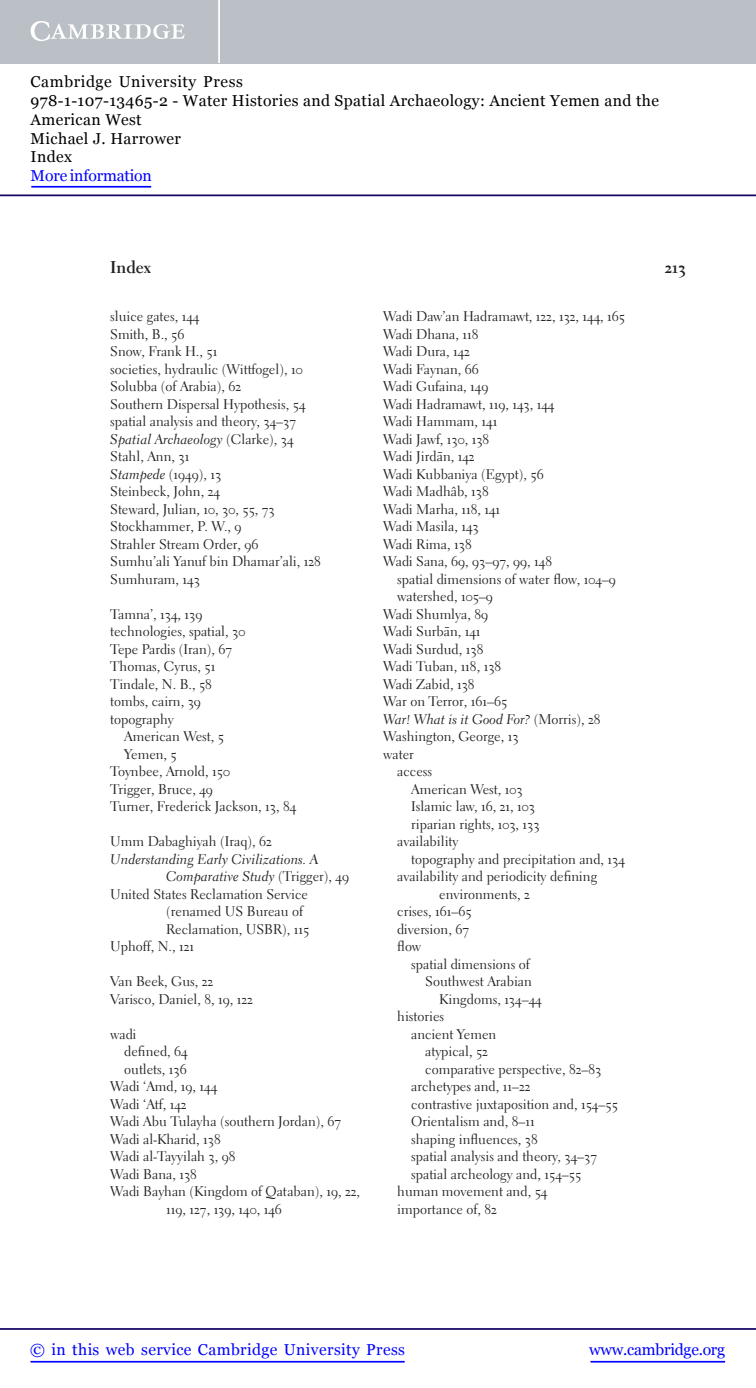
<style>
.page{position:relative;width:756px;height:1388px;background:#fff}
.page>*{position:absolute;margin:0;border:0;box-sizing:border-box;transform-origin:0 0}
.t1{font:700 17.15px "Electra LT Std";color:#231f20}
.t2{font:15.75px/18.7px "Georgia";letter-spacing:.025em;color:#000}
.t3{font:15.75px "Georgia";letter-spacing:.025em;color:#00f}
.t4{font:15.75px "Georgia";letter-spacing:-.015em;color:#00f}
.t5{font:15.75px "Georgia";letter-spacing:-.01em;color:#00f}
.t6{font:14px/17.5px "Electra LT Std";color:#231f20}
.t7{font:14px/17.5px "Electra LT Std Cursive";color:#231f20}
.s1{font-family:"Electra LT Std"}
.s2{font-family:"Electra LT Std Cursive"}
.s3{font-family:"Combo NG"}
</style>
<div class="page">
<hr style="left:591px;top:1361px;width:134px;height:1px;background:#00f">
<hr style="left:0;top:1328px;width:756px;height:2px;background:#150666">
<hr style="left:31px;top:1361px;width:374px;height:1px;background:#00f">
<div style="left:0;top:0;width:756px;height:63px;background:#bac0c6"></div>
<svg style="left:31px;top:21px;width:154px;height:20px"></svg>
<hr style="left:218px;top:0;width:2px;height:63px;background:#fff">
<hr style="left:0;top:194px;width:756px;height:2px;background:#150666">
<hr style="left:31px;top:186px;width:120px;height:2px;background:#00f">
<p class="t2" style="left:31px;top:73px;width:630px">Cambridge University Press<br>978-1-107-13465-2 - Water Histories and Spatial Archaeology: Ancient Yemen and the<br>American West<br>Michael J. Harrower<br>Index</p>
<p class="t5" style="left:31px;top:166px;width:123px">More information</p>
<p class="t1" style="left:110px;top:260px;width:42px">Index</p>
<p class="t1" style="left:665px;top:260px;width:23px">213</p>
<p class="t6" style="left:110px;top:309px;width:197px">sluice gates, 144<br>Smith, B., 56<br>Snow, Frank H., 51<br>societies, hydraulic (Wittfogel), 10<br>Solubba (of Arabia), 62<br>Southern Dispersal Hypothesis, 54 spatial analysis and theory, 34 – 37</p>
<p class="t7" style="left:110px;top:431px;width:185px">Spatial Archaeology <span class="s1">(Clarke), 34</span></p>
<p class="t6" style="left:110px;top:449px;width:212px">Stahl, Ann, 31<br><span class="s2">Stampede</span> (1949), 13<br>Steinbeck, John, 24<br>Steward, Julian, 10 , 30 , 55 , 73<br>Stockhammer, P. W., 9<br>Strahler Stream Order, 96<br>Sumhu’ali Yanuf bin Dhamar’ali, 128<br>Sumhuram, 143</p>
<p class="t6" style="left:110px;top:606px;width:94px">Tamna’, 134 , 139</p>
<p class="t6" style="left:110px;top:624px;width:137px">technologies, spatial, 30</p>
<p class="t6" style="left:110px;top:641px;width:124px">Tepe Pardis (Iran), 67</p>
<p class="t6" style="left:110px;top:659px;width:107px">Thomas, Cyrus, 51</p>
<p class="t6" style="left:110px;top:676px;width:103px">Tindale, N. B., 58</p>
<p class="t6" style="left:110px;top:694px;width:92px">tombs, cairn, 39</p>
<p class="t6" style="left:110px;top:711px;width:65px">topography</p>
<p class="t6" style="left:124px;top:729px;width:101px">American West, 5</p>
<p class="t6" style="left:124px;top:746px;width:54px">Yemen, 5</p>
<p class="t6" style="left:110px;top:764px;width:121px">Toynbee, Arnold, 150</p>
<p class="t6" style="left:110px;top:781px;width:104px">Trigger, Bruce, 49</p>
<p class="t6" style="left:110px;top:799px;width:188px">Turner, Frederick Jackson, 13 , 84</p>
<p class="t6" style="left:110px;top:834px;width:163px">Umm Dabaghiyah (Iraq), 62</p>
<p class="t7" style="left:166px;top:851px;width:184px;text-indent:-56px">Understanding Early Civilizations. A<br>Comparative Study <span class="s1">(Trigger), 49</span></p>
<p class="t6" style="left:110px;top:886px;width:199px">United States Reclamation Service</p>
<p class="t6" style="left:166px;top:904px;width:138px">(renamed US Bureau of</p>
<p class="t6" style="left:166px;top:921px;width:145px">Reclamation, USBR), 115</p>
<p class="t6" style="left:110px;top:939px;width:85px">Uphoff, N., 121</p>
<p class="t6" style="left:110px;top:974px;width:144px">Van Beek, Gus, 22<br>Varisco, Daniel, 8 , 19 , 122</p>
<p class="t6" style="left:110px;top:1026px;width:28px">wadi</p>
<p class="t6" style="left:124px;top:1044px;width:65px">defined, 64</p>
<p class="t6" style="left:124px;top:1061px;width:64px">outlets, 136</p>
<p class="t6" style="left:110px;top:1079px;width:108px">Wadi ‘Amd, 19 , 144</p>
<p class="t6" style="left:110px;top:1096px;width:78px">Wadi ‘Atf, 142</p>
<p class="t6" style="left:110px;top:1114px;width:233px">Wadi Abu Tulayha (southern Jordan), 67</p>
<p class="t6" style="left:110px;top:1131px;width:112px">Wadi al-Kharid, 138</p>
<p class="t6" style="left:110px;top:1149px;width:127px">Wadi al-Tayyilah 3, 98</p>
<p class="t6" style="left:110px;top:1166px;width:88px">Wadi Bana, 138</p>
<p class="t6" style="left:110px;top:1184px;width:251px">Wadi Bayhan (Kingdom of Qataban), 19 , 22 ,</p>
<p class="t6" style="left:166px;top:1201px;width:117px">119 , 127 , 139 , 140 , 146</p>
<p class="t6" style="left:383px;top:309px;width:243px">Wadi Daw’an Hadramawt, 122 , 132 , 144 , 165<br>Wadi Dhana, 118<br>Wadi Dura, 142<br>Wadi Faynan, 66<br>Wadi Gufaina, 149<br>Wadi Hadramawt, 119 , 143 , 144<br>Wadi Hammam, 141<br>Wadi Jawf, 130 , 138<br>Wadi Jirda <span class="s3">-</span>n, 142<br>Wadi Kubbaniya (Egypt), 56<br>Wadi Madhâb, 138<br>Wadi Marha, 118 , 141<br>Wadi Masila, 143<br>Wadi Rima, 138<br>Wadi Sana, 69 , 93 – 97 , 99 , 148</p>
<p class="t6" style="left:397px;top:571px;width:220px">spatial dimensions of water flow, 104 – 9</p>
<p class="t6" style="left:397px;top:589px;width:97px">watershed, 105 – 9</p>
<p class="t6" style="left:383px;top:606px;width:106px">Wadi Shumlya, 89</p>
<p class="t6" style="left:383px;top:624px;width:99px">Wadi Surba <span class="s3">-</span>n, 141</p>
<p class="t6" style="left:383px;top:641px;width:102px">Wadi Surdud, 138</p>
<p class="t6" style="left:383px;top:659px;width:120px">Wadi Tuban, 118 , 138</p>
<p class="t6" style="left:383px;top:676px;width:93px">Wadi Zabid, 138</p>
<p class="t6" style="left:383px;top:694px;width:126px">War on Terror, 161 – 65</p>
<p class="t7" style="left:383px;top:711px;width:219px">War! What is it Good For? <span class="s1">(Morris), 28</span></p>
<p class="t6" style="left:383px;top:729px;width:137px">Washington, George, 13</p>
<p class="t6" style="left:383px;top:746px;width:32px">water</p>
<p class="t6" style="left:397px;top:764px;width:36px">access</p>
<p class="t6" style="left:411px;top:781px;width:113px">American West, 103</p>
<p class="t6" style="left:411px;top:799px;width:125px">Islamic law, 16 , 21 , 103</p>
<p class="t6" style="left:411px;top:816px;width:130px">riparian rights, 103 , 133</p>
<p class="t6" style="left:397px;top:834px;width:63px">availability</p>
<p class="t6" style="left:411px;top:851px;width:215px">topography and precipitation and, 134</p>
<p class="t6" style="left:397px;top:869px;width:201px">availability and periodicity defining</p>
<p class="t6" style="left:439px;top:886px;width:92px">environments, 2</p>
<p class="t6" style="left:397px;top:904px;width:76px">crises, 161 – 65</p>
<p class="t6" style="left:397px;top:921px;width:73px">diversion, 67</p>
<p class="t6" style="left:397px;top:939px;width:25px">flow</p>
<p class="t6" style="left:411px;top:956px;width:120px">spatial dimensions of</p>
<p class="t6" style="left:425px;top:974px;width:108px">Southwest Arabian</p>
<p class="t6" style="left:439px;top:991px;width:104px">Kingdoms, 134 – 44</p>
<p class="t6" style="left:397px;top:1009px;width:48px">histories</p>
<p class="t6" style="left:411px;top:1026px;width:87px">ancient Yemen</p>
<p class="t6" style="left:425px;top:1044px;width:64px">atypical, 52</p>
<p class="t6" style="left:425px;top:1061px;width:178px">comparative perspective, 82 – 83</p>
<p class="t6" style="left:411px;top:1079px;width:121px">archetypes and, 11 – 22</p>
<p class="t6" style="left:411px;top:1096px;width:208px">contrastive juxtaposition and, 154 – 55</p>
<p class="t6" style="left:411px;top:1114px;width:125px">Orientalism and, 8 – 11</p>
<p class="t6" style="left:411px;top:1131px;width:128px">shaping influences, 38</p>
<p class="t6" style="left:411px;top:1149px;width:188px">spatial analysis and theory, 34 – 37</p>
<p class="t6" style="left:411px;top:1166px;width:172px">spatial archeology and, 154 – 55</p>
<p class="t6" style="left:397px;top:1184px;width:152px">human movement and, 54</p>
<p class="t6" style="left:397px;top:1201px;width:101px">importance of, 82</p>
<p class="t3" style="left:30px;top:1339px;width:376px">© in this web service Cambridge University Press</p>
<p class="t4" style="left:589px;top:1339px;width:137px">www.cambridge.org</p>
</div>
